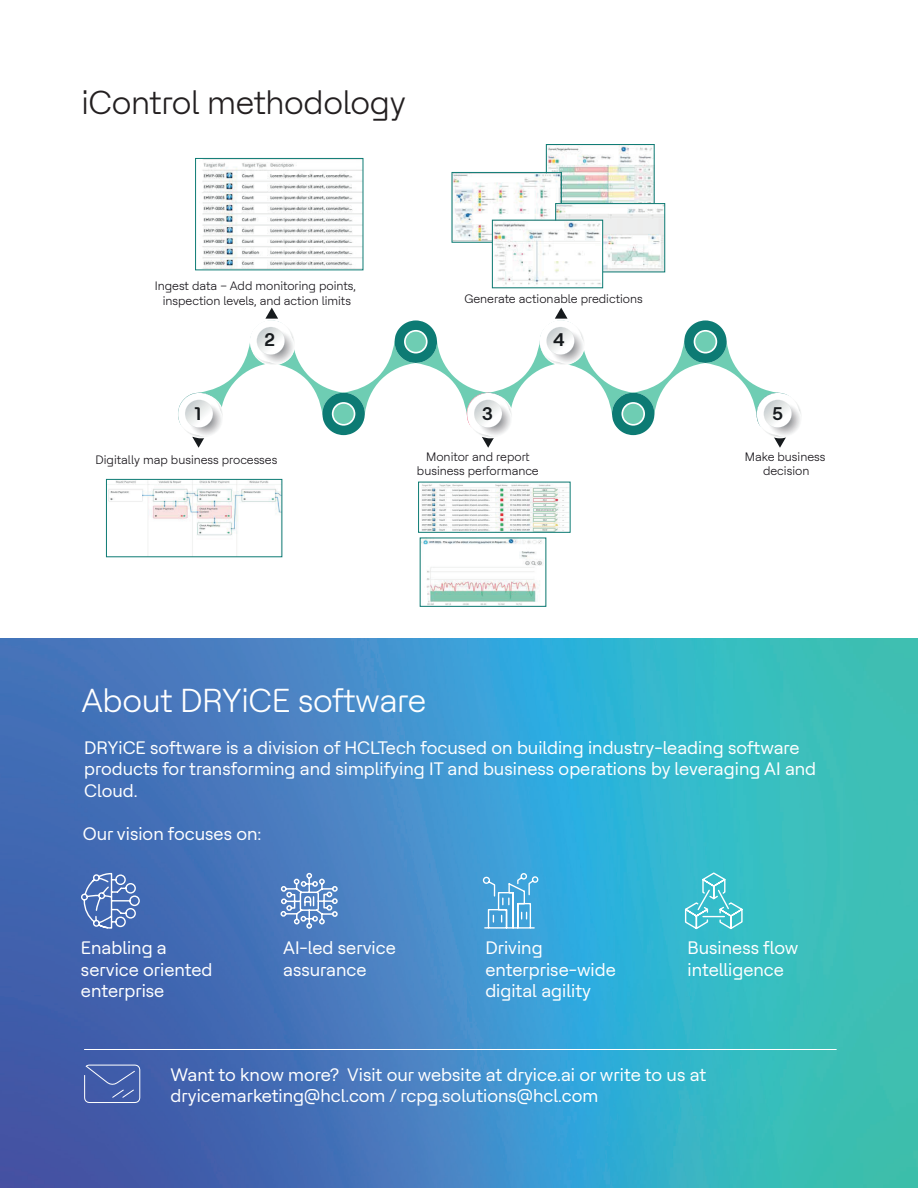
<style>
.page{position:relative;width:918px;height:1188px;background:#fff}
.page>*{position:absolute;margin:0;border:0;box-sizing:border-box;transform-origin:0 0}
.t1{font:300 33px "HCL Tech Roobert";letter-spacing:-.01em;color:#231f20}
.t2{font:300 33px "HCL Tech Roobert";letter-spacing:-.01em;color:#fff}
.t3{font:700 18.15px "HCL Tech Roobert";color:#161a1d}
.t4{font:18px/21.6px "HCL Tech Roobert";color:#fff}
.t5{font:300 12.15px/14.5px "HCL Tech Roobert";color:#171419;text-align:center}
</style>
<div class="page">
<img style="left:0;top:638px;width:918px;height:550px">
<div style="left:758px;top:395px;width:44px;height:43px;background:#f4f5f4;border-radius:50%"></div>
<div style="left:759px;top:395px;width:42px;height:42px;background:#e9ebeb;border-radius:50%"></div>
<div style="left:767px;top:402px;width:35px;height:35px;background:#f6f6f6;border-radius:17px"></div>
<svg style="left:178px;top:308px;width:621px;height:140px"></svg>
<img style="left:108px;top:481px;width:172px;height:74px">
<div style="left:106px;top:479px;width:176px;height:78px;border:1px solid #0d7b74"></div>
<img style="left:202px;top:162px;width:159px;height:106px">
<div style="left:195px;top:158px;width:168px;height:112px;border:1px solid #0d7b74"></div>
<img style="left:421px;top:484px;width:148px;height:47px">
<div style="left:418px;top:482px;width:153px;height:51px;border:1px solid #0d7b74"></div>
<img style="left:422px;top:540px;width:120px;height:65px">
<div style="left:420px;top:538px;width:126px;height:69px;border:1px solid #0d7b74"></div>
<img style="left:548px;top:146px;width:105px;height:57px">
<div style="left:546px;top:144px;width:109px;height:67px;border:1px solid #0d7b74"></div>
<img style="left:454px;top:174px;width:106px;height:67px">
<div style="left:452px;top:172px;width:110px;height:71px;border:1px solid #0d7b74"></div>
<img style="left:557px;top:205px;width:106px;height:65px">
<div style="left:555px;top:203px;width:110px;height:69px;border:1px solid #0d7b74"></div>
<img style="left:494px;top:222px;width:107px;height:63px">
<div style="left:492px;top:220px;width:111px;height:68px;border:1px solid #0d7b74"></div>
<svg style="left:84px;top:1065px;width:56px;height:38px;background:#536cb1"></svg>
<hr style="left:84px;top:1049px;width:753px;height:1px;background:#fff">
<svg style="left:80px;top:872px;width:61px;height:57px;background:#6383bf"></svg>
<svg style="left:280px;top:872px;width:58px;height:57px;background:#769bce"></svg>
<svg style="left:683px;top:872px;width:62px;height:59px;background:#52c6d2"></svg>
<svg style="left:482px;top:872px;width:57px;height:57px;background:#61b1df"></svg>
<h1 class="t1" style="left:81px;top:79px;width:326px">iControl methodology</h1>
<p class="t5" style="left:155px;top:278px;width:203px">Ingest data – Add monitoring points, inspection levels, and action limits</p>
<p class="t5" style="left:464px;top:290px;width:180px">Generate actionable predictions</p>
<p class="t3" style="left:265px;top:327px;width:12px">2</p>
<p class="t3" style="left:553px;top:327px;width:13px">4</p>
<p class="t3" style="left:195px;top:401px;width:8px">1</p>
<p class="t3" style="left:482px;top:401px;width:12px">3</p>
<p class="t3" style="left:773px;top:401px;width:12px">5</p>
<p class="t5" style="left:96px;top:451px;width:183px">Digitally map business processes</p>
<p class="t5" style="left:417px;top:448px;width:123px">Monitor and report business performance</p>
<p class="t5" style="left:745px;top:448px;width:82px">Make business decision</p>
<h1 class="t2" style="left:81px;top:677px;width:346px">About DRYiCE software</h1>
<p class="t4" style="left:84px;top:736px;width:734px">DRYiCE software is a division of HCLTech focused on building industry-leading software products for transforming and simplifying IT and business operations by leveraging AI and<br>Cloud.</p>
<p class="t4" style="left:83px;top:822px;width:180px">Our vision focuses on:</p>
<p class="t4" style="left:81px;top:936px;width:133px">Enabling a service oriented enterprise</p>
<p class="t4" style="left:283px;top:936px;width:114px">AI-led service assurance</p>
<p class="t4" style="left:485px;top:936px;width:132px">Driving enterprise-wide digital agility</p>
<p class="t4" style="left:688px;top:936px;width:112px">Business flow intelligence</p>
<p class="t4" style="left:171px;top:1062px;width:537px">Want to know more? Visit our website at dryice.ai or write to us at dryicemarketing@hcl.com / rcpg.solutions@hcl.com</p>
</div>
